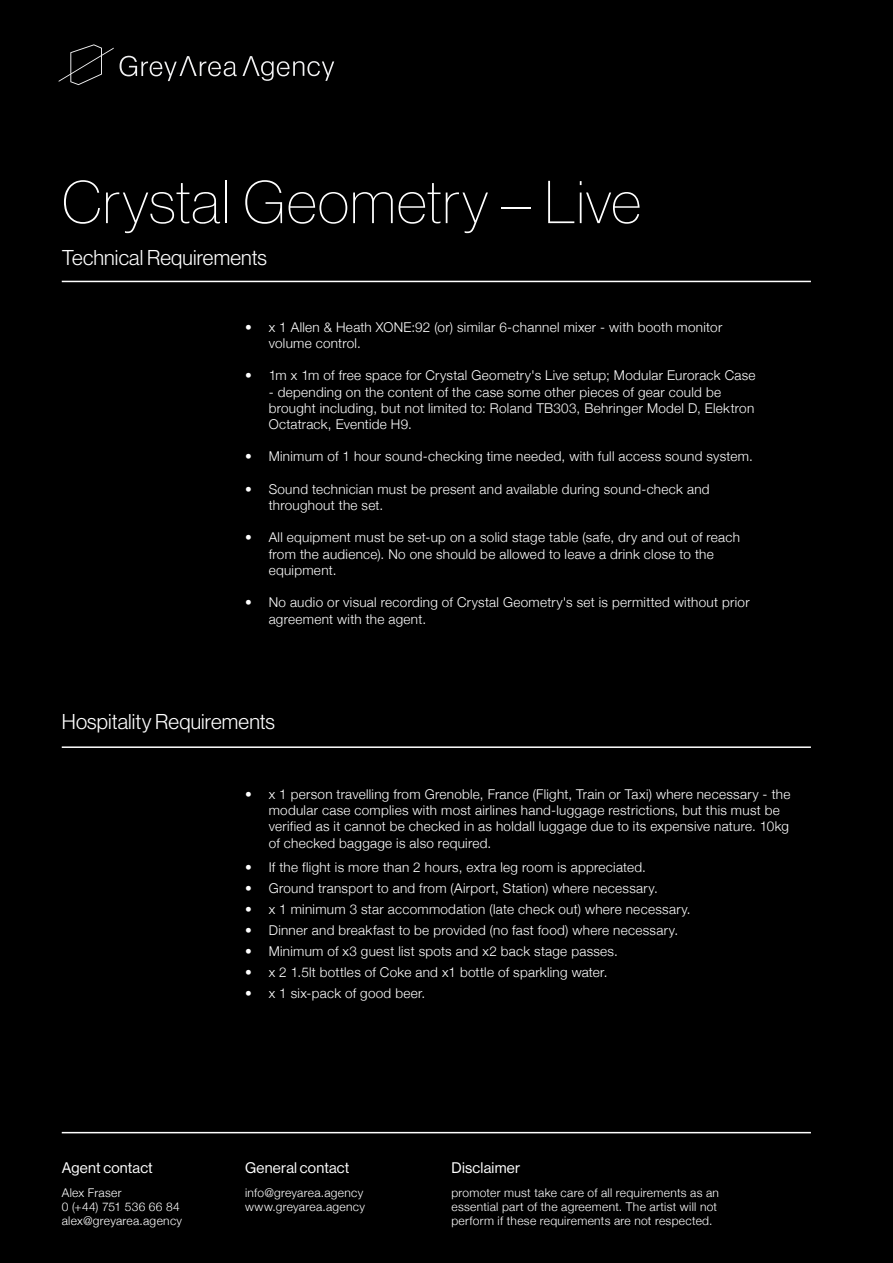
<style>
.page{position:relative;width:893px;height:1263px;background:#000}
.page>*{position:absolute;margin:0;border:0;box-sizing:border-box;transform-origin:0 0}
.t1{font:59.1px "N Haas Grotesk DS Pro 25 Th";letter-spacing:.02em;color:#fff}
.t2{font:21px "N Haas Grotesk DS Pro 45 Lt";letter-spacing:.005em;color:#fff}
.t3{font:15px "N Haas Grotesk DS Pro 55 Rg";letter-spacing:.015em;color:#fff}
.t4{font:300 13.5px/16.2px "Helvetica Neue";letter-spacing:.02em;color:#fff}
.t5{font:300 12px/14.4px "Helvetica Neue";letter-spacing:.025em;color:#fff}
</style>
<div class="page">
<svg style="left:120px;top:56px;width:214px;height:25px"></svg>
<svg style="left:59px;top:44px;width:55px;height:41px"></svg>
<hr style="left:62px;top:281px;width:749px;height:1px;background:#fff">
<hr style="left:62px;top:746px;width:749px;height:2px;background:#fff">
<hr style="left:62px;top:1132px;width:749px;height:1px;background:#fff">
<h1 class="t1" style="left:62px;top:169px;width:581px">Crystal Geometry – Live</h1>
<h2 class="t2" style="left:62px;top:246px;width:207px">Technical Requirements</h2>
<p class="t4" style="left:269px;top:318px;width:455px;text-indent:-24px">• x 1 Allen &amp; Heath XONE:92 (or) similar 6-channel mixer - with booth monitor volume control.</p>
<p class="t4" style="left:245px;top:367px;width:512px">• 1m x 1m of free space for Crystal Geometry's Live setup; Modular Eurorack Case</p>
<p class="t4" style="left:269px;top:383px;width:487px">- depending on the content of the case some other pieces of gear could be brought including, but not limited to: Roland TB303, Behringer Model D, Elektron<br>Octatrack, Eventide H9.</p>
<p class="t4" style="left:245px;top:448px;width:509px">• Minimum of 1 hour sound-checking time needed, with full access sound system.</p>
<p class="t4" style="left:269px;top:480px;width:442px;text-indent:-24px">• Sound technician must be present and available during sound-check and throughout the set.</p>
<p class="t4" style="left:269px;top:529px;width:473px;text-indent:-24px">• All equipment must be set-up on a solid stage table (safe, dry and out of reach from the audience). No one should be allowed to leave a drink close to the equipment.</p>
<p class="t4" style="left:269px;top:593px;width:482px;text-indent:-24px">• No audio or visual recording of Crystal Geometry's set is permitted without prior agreement with the agent.</p>
<h2 class="t2" style="left:62px;top:709px;width:215px">Hospitality Requirements</h2>
<p class="t4" style="left:269px;top:785px;width:523px;text-indent:-24px">• x 1 person travelling from Grenoble, France (Flight, Train or Taxi) where necessary - the modular case complies with most airlines hand-luggage restrictions, but this must be verified as it cannot be checked in as holdall luggage due to its expensive nature. 10kg of checked baggage is also required.</p>
<p class="t4" style="left:245px;top:858px;width:402px">• If the flight is more than 2 hours, extra leg room is appreciated.</p>
<p class="t4" style="left:245px;top:879px;width:414px">• Ground transport to and from (Airport, Station) where necessary.</p>
<p class="t4" style="left:245px;top:900px;width:447px">• x 1 minimum 3 star accommodation (late check out) where necessary.</p>
<p class="t4" style="left:245px;top:921px;width:435px">• Dinner and breakfast to be provided (no fast food) where necessary.</p>
<p class="t4" style="left:245px;top:942px;width:374px">• Minimum of x3 guest list spots and x2 back stage passes.</p>
<p class="t4" style="left:245px;top:963px;width:364px">• x 2 1.5lt bottles of Coke and x1 bottle of sparkling water.</p>
<p class="t4" style="left:245px;top:984px;width:182px">• x 1 six-pack of good beer.</p>
<p class="t3" style="left:62px;top:1159px;width:93px">Agent contact</p>
<p class="t3" style="left:245px;top:1159px;width:106px">General contact</p>
<p class="t3" style="left:451px;top:1159px;width:70px">Disclaimer</p>
<p class="t5" style="left:62px;top:1184px;width:122px">Alex Fraser<br>0 (+44) 751 536 66 84 alex@greyarea.agency</p>
<p class="t5" style="left:245px;top:1184px;width:121px">info@greyarea.agency www.greyarea.agency</p>
<p class="t5" style="left:451px;top:1184px;width:269px">promoter must take care of all requirements as an essential part of the agreement. The artist will not perform if these requirements are not respected.</p>
</div>
